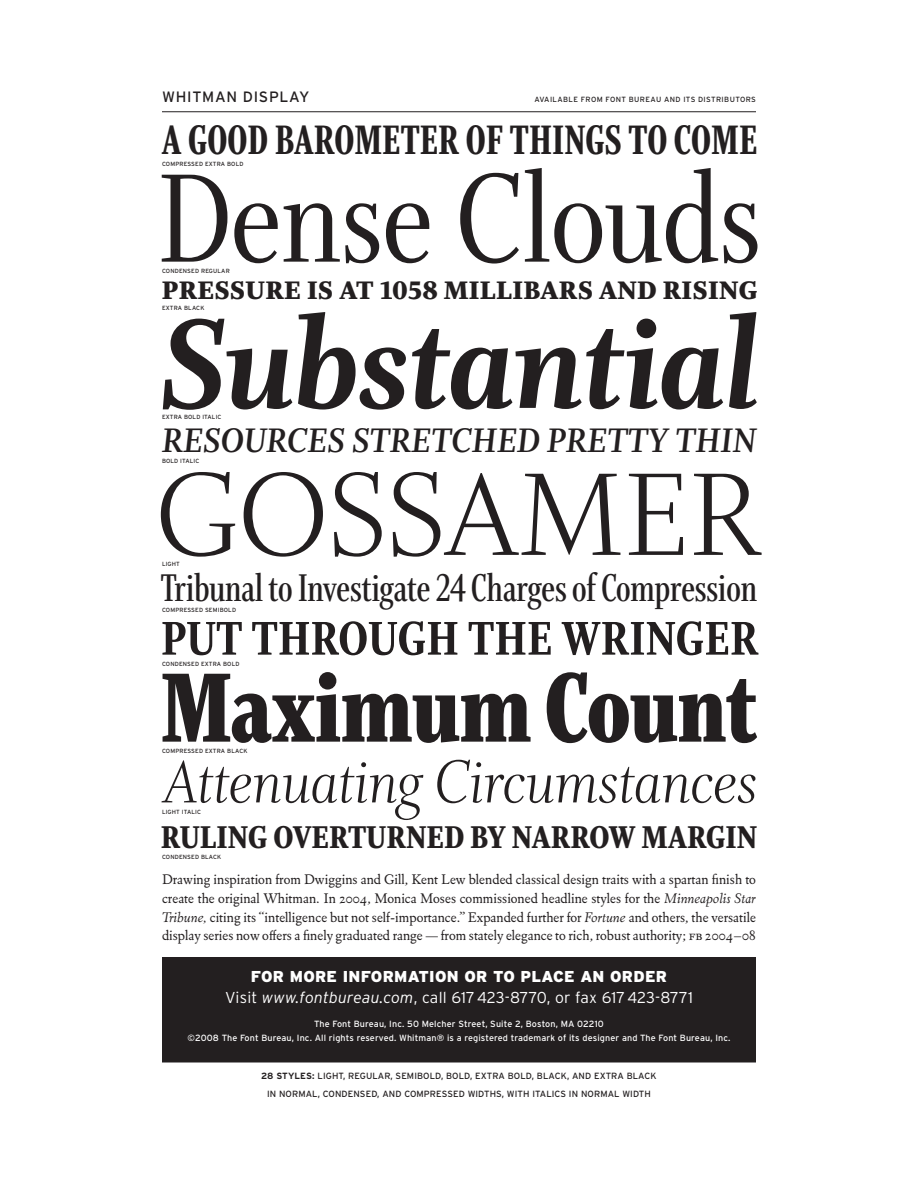
<style>
.page{position:relative;width:918px;height:1188px;background:#fff}
.page>*{position:absolute;margin:0;border:0;box-sizing:border-box;transform-origin:0 0}
.t1{font:italic 800 135.75px "Whitman Display";letter-spacing:-.005em;color:#231f20}
.t2{font:135px "Whitman Display Cond";color:#231f20}
.t3{font:300 126px "Whitman Display";letter-spacing:-.01em;color:#231f20}
.t4{font:900 105.45px "Whitman Display Comp";color:#231f20}
.t5{font:italic 300 64.8px "Whitman Display";color:#231f20}
.t6{font:800 50.7px "Whitman Display Cond";color:#231f20}
.t7{font:800 44.1px "Whitman Display Comp";color:#231f20}
.t8{font:600 41.4px "Whitman Display Comp";color:#231f20}
.t9{font:italic 700 36.45px "Whitman Display";color:#231f20}
.t10{font:900 33.75px "Whitman Display Cond";color:#231f20}
.t11{font:900 27.15px "Whitman Display";letter-spacing:.01em;color:#231f20}
.t12{font:300 15.75px "Interstate";color:#fff}
.t13{font:900 15.75px "Interstate";letter-spacing:.015em;color:#fff}
.Family_Name_L{font:15px "Interstate";letter-spacing:.05em;color:#231f20}
.Font_Bio{font:14.25px/18.8px "Eldorado Text";color:#231f20;text-align:justify}
.t14{font:9px "Interstate";letter-spacing:.01em;color:#fff}
.Styles_Figures_Listi{font:9px/18px "Interstate";letter-spacing:.01em;color:#231f20;text-align:center}
.Family_Name_L-2{font:7.5px "Interstate";letter-spacing:.05em;color:#231f20}
.Style_Name_Small_L{font:6px "Interstate";letter-spacing:.025em;color:#231f20}
.s1{font-style:italic}
.s2{font-family:"Eldorado Text Roman SC"}
.s3{font-weight:700}
</style>
<div class="page">
<hr style="left:162px;top:111px;width:594px;height:1px;background:#231f20">
<hr style="left:162px;top:1062px;width:594px;height:1px;background:#231f20">
<div style="left:162px;top:957px;width:594px;height:105px;background:#231f20"></div>
<p class="Family_Name_L" style="left:162px;top:88px;width:149px">WHITMAN DISPLAY</p>
<p class="Family_Name_L-2" style="left:535px;top:95px;width:223px">AVAILABLE FROM FONT BUREAU AND ITS DISTRIBUTORS</p>
<p class="t7" style="left:162px;top:116px;width:597px">A GOOD BAROMETER OF THINGS TO COME</p>
<p class="Style_Name_Small_L" style="left:162px;top:160px;width:6px">COMP</p>
<p class="Style_Name_Small_L" style="left:179px;top:160px;width:53px">RESSED EXTRA BOL</p>
<p class="Style_Name_Small_L" style="left:239px;top:160px;width:6px">D</p>
<p class="t2" style="left:157px;top:145px;width:606px">Dense Clouds</p>
<p class="Style_Name_Small_L" style="left:162px;top:267px;width:68px">CONDENSED REGULAR</p>
<p class="t11" style="left:162px;top:276px;width:597px">PRESSURE IS AT 1058 MILLIBARS AND RISING</p>
<p class="Style_Name_Small_L" style="left:162px;top:305px;width:44px">EXTRA B LACK</p>
<p class="t1" style="left:160px;top:285px;width:600px">Substantial</p>
<p class="Style_Name_Small_L" style="left:162px;top:413px;width:61px">EXTRA BOLD ITALIC</p>
<p class="t9" style="left:162px;top:420px;width:596px">RESOURCES STRETCHED PRETTY THIN</p>
<p class="Style_Name_Small_L" style="left:162px;top:458px;width:39px">BOLD ITALIC</p>
<p class="t3" style="left:156px;top:446px;width:607px">GOSSAMER</p>
<p class="Style_Name_Small_L" style="left:162px;top:560px;width:19px">LIGHT</p>
<p class="t8" style="left:161px;top:565px;width:598px">Tribunal to Investigate 24 Charges of Compression</p>
<p class="Style_Name_Small_L" style="left:162px;top:606px;width:75px">COMPRESSED SEMIBOLD</p>
<p class="t6" style="left:161px;top:611px;width:599px">PUT THROUGH THE WRINGER</p>
<p class="Style_Name_Small_L" style="left:162px;top:660px;width:78px">CONDENSED EXTRA BOLD</p>
<p class="t4" style="left:161px;top:651px;width:598px">Maximum Count</p>
<p class="Style_Name_Small_L" style="left:162px;top:747px;width:87px">COMPRESSED EXTRA B LACK</p>
<p class="t5" style="left:163px;top:745px;width:596px">Attenuating Circumstances</p>
<p class="Style_Name_Small_L" style="left:162px;top:808px;width:41px">LIGHT ITALIC</p>
<p class="t10" style="left:161px;top:819px;width:598px">RULING OVERTURNED BY NARROW MARGIN</p>
<p class="Style_Name_Small_L" style="left:162px;top:854px;width:61px">CONDENSED BLACK</p>
<p class="Font_Bio" style="left:162px;top:870px;width:596px">Drawing inspiration from Dwiggins and Gill, Kent Lew blended classical design traits with a spartan finish to create the original Whitman. In 2004, Monica Moses commissioned headline styles for the <span class="s1">Minneapolis Star Tribune,</span> citing its “intelligence but not self-importance.” Expanded further for <span class="s1">Fortune</span> and others, the versatile display series now o≠ers a finely graduated range—from stately elegance to rich, robust authority; <span class="s2">fb</span> 2004–08</p>
<p class="t13" style="left:251px;top:967px;width:418px">FOR MORE INFORMATION OR TO PLACE AN ORDER</p>
<p class="t12" style="left:225px;top:988px;width:469px">Visit <span class="s1">www.fontbureau.com</span>, call 617 423-8770, or fax 617 423-8771</p>
<p class="t14" style="left:314px;top:1019px;width:291px">THE FONT BUREAU, I NC. 50 MELCHER STREET, SUITE 2, BOSTON, MA 02210</p>
<p class="t14" style="left:187px;top:1032px;width:545px">©2008 THE FONT BUREAU, I NC. ALL RIGHTS RESERVED. WHITMAN® IS A REGISTERED TRADEMARK OF ITS DESIGNER AND THE FONT BUREAU, I NC.</p>
<p class="Styles_Figures_Listi" style="left:261px;top:1066px;width:397px"><span class="s3">28 Styles:</span> LIGHT, REGULAR, SE MIBOLD, BOLD, EXTRA BOLD, B LACK, AND EXTRA B LACK<br>IN NORMAL, CONDENSED, AND COMPRESSED WIDTHS, WITH ITALICS IN NORMAL WIDTH</p>
</div>
